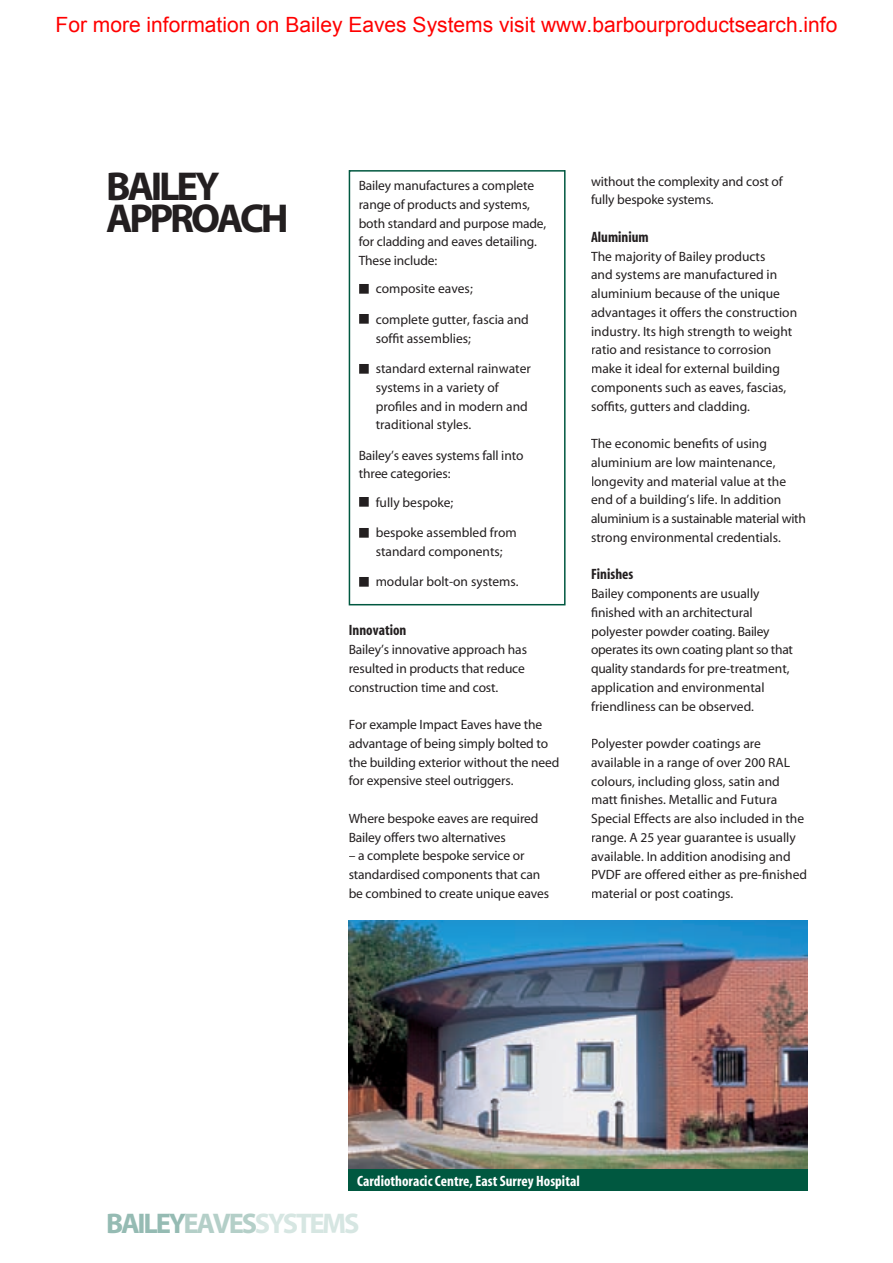
<style>
.page{position:relative;width:893px;height:1263px;background:#fff}
.page>*{position:absolute;margin:0;border:0;box-sizing:border-box;transform-origin:0 0}
.t1{font:700 40.5px/31.5px "Bailey";letter-spacing:-.08em;color:#231f20}
.t2{font:700 28.5px "Bailey";letter-spacing:-.08em;color:#d6e6e2}
.t3{font:21px "Arial";color:#f00}
.t4{font:700 15px "Bailey Condensed";color:#fff}
.t5{font:700 15px "Bailey Condensed";color:#231f20}
.t6{font:13.5px/18.8px "Bailey";color:#231f20}
.s1{color:#95bbb3}
.s2{color:#b4cfc8}
</style>
<div class="page">
<img style="left:349px;top:921px;width:459px;height:248px">
<div style="left:349px;top:1169px;width:459px;height:22px;background:#005840"></div>
<svg style="left:349px;top:170px;width:217px;height:435px"></svg>
<svg style="left:359px;top:284px;width:10px;height:9px"></svg>
<svg style="left:359px;top:314px;width:10px;height:10px"></svg>
<svg style="left:359px;top:363px;width:10px;height:10px"></svg>
<svg style="left:359px;top:497px;width:10px;height:10px"></svg>
<svg style="left:359px;top:527px;width:10px;height:10px"></svg>
<svg style="left:359px;top:577px;width:10px;height:9px"></svg>
<h3 class="t3" style="left:56px;top:11px;width:783px">For more information on Bailey Eaves Systems visit www.barbourproductsearch.info</h3>
<h1 class="t1" style="left:106px;top:173px;width:184px">BAILEY<br>APPROACH</h1>
<p class="t6" style="left:359px;top:177px;width:189px">Bailey manufactures a complete range of products and systems, both standard and purpose made, for cladding and eaves detailing.<br>These include:</p>
<p class="t6" style="left:376px;top:280px;width:99px">composite eaves;</p>
<p class="t6" style="left:376px;top:310px;width:155px">complete gutter, fascia and soffit assemblies;</p>
<p class="t6" style="left:376px;top:360px;width:157px">standard external rainwater systems in a variety of profiles and in modern and traditional styles.</p>
<p class="t6" style="left:359px;top:446px;width:166px">Bailey’s eaves systems fall into three categories:</p>
<p class="t6" style="left:376px;top:493px;width:79px">fully bespoke;</p>
<p class="t6" style="left:376px;top:524px;width:143px">bespoke assembled from standard components;</p>
<p class="t6" style="left:376px;top:573px;width:144px">modular bolt-on systems.</p>
<p class="t5" style="left:349px;top:623px;width:59px">Innovation</p>
<p class="t6" style="left:349px;top:641px;width:180px">Bailey’s innovative approach has resulted in products that reduce construction time and cost.</p>
<p class="t6" style="left:349px;top:716px;width:212px">For example Impact Eaves have the advantage of being simply bolted to the building exterior without the need for expensive steel outriggers.</p>
<p class="t6" style="left:349px;top:810px;width:191px">Where bespoke eaves are required<br>Bailey offers two alternatives</p>
<p class="t6" style="left:349px;top:847px;width:202px">– a complete bespoke service or standardised components that can be combined to create unique eaves</p>
<p class="t6" style="left:591px;top:172px;width:193px">without the complexity and cost of fully bespoke systems.</p>
<p class="t5" style="left:591px;top:229px;width:59px">Aluminium</p>
<p class="t6" style="left:591px;top:247px;width:208px">The majority of Bailey products<br>and systems are manufactured in aluminium because of the unique advantages it offers the construction industry. Its high strength to weight ratio and resistance to corrosion make it ideal for external building components such as eaves, fascias, soffits, gutters and cladding.</p>
<p class="t6" style="left:591px;top:435px;width:216px">The economic benefits of using aluminium are low maintenance, longevity and material value at the end of a building’s life. In addition aluminium is a sustainable material with strong environmental credentials.</p>
<p class="t5" style="left:591px;top:567px;width:44px">Finishes</p>
<p class="t6" style="left:591px;top:585px;width:203px">Bailey components are usually finished with an architectural polyester powder coating. Bailey operates its own coating plant so that quality standards for pre-treatment, application and environmental friendliness can be observed.</p>
<p class="t6" style="left:591px;top:735px;width:217px">Polyester powder coatings are available in a range of over 200 RAL colours, including gloss, satin and matt finishes. Metallic and Futura Special Effects are also included in the range. A 25 year guarantee is usually available. In addition anodising and PVDF are offered either as pre-finished material or post coatings.</p>
<p class="t4" style="left:357px;top:1174px;width:224px">Cardiothoracic Centre, East Surrey Hospital</p>
<h2 class="t2" style="left:106px;top:1209px;width:255px"><span class="s1">BAILEY</span><span class="s2">EAVES</span>SYSTEMS</h2>
</div>
